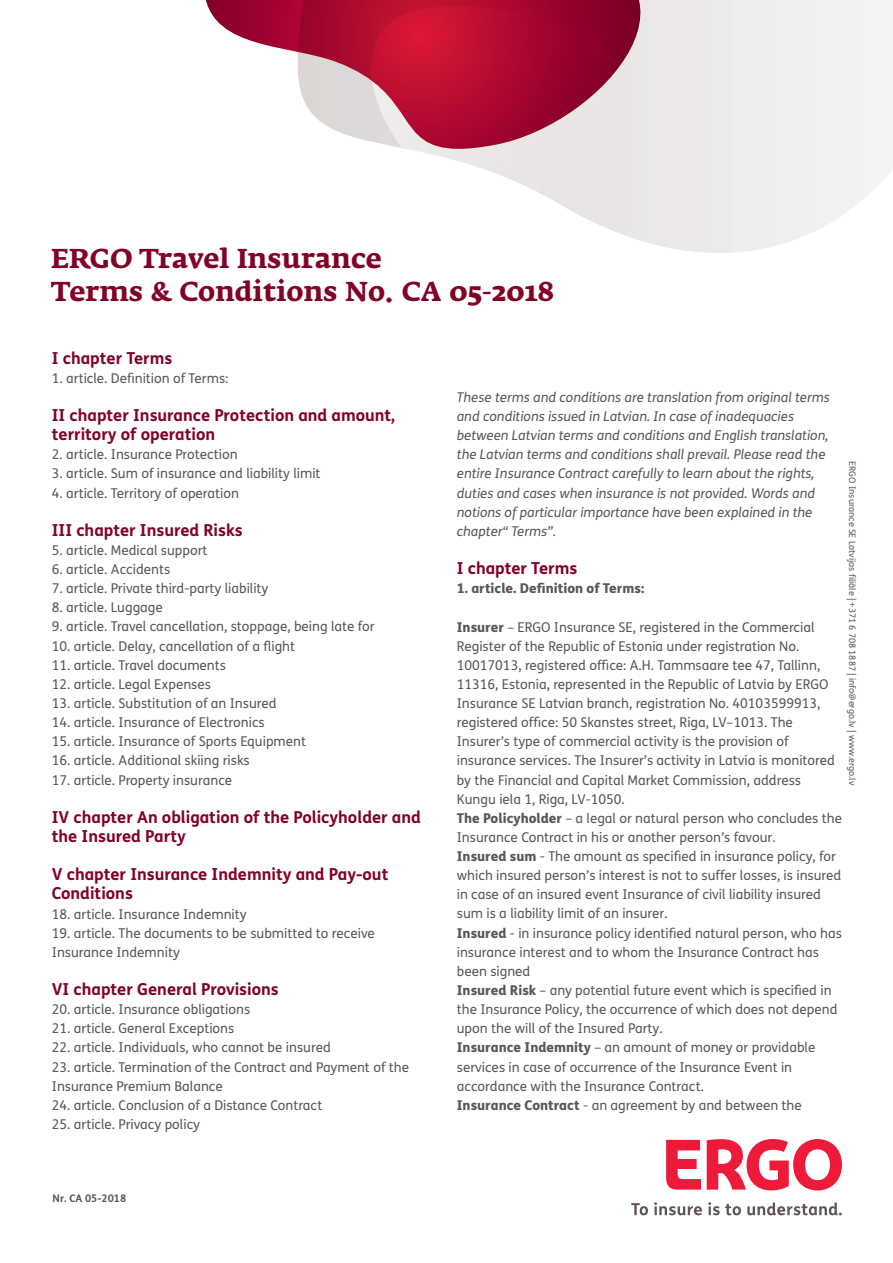
<style>
.page{position:relative;width:893px;height:1263px;background:#fff}
.page>*{position:absolute;margin:0;border:0;box-sizing:border-box;transform-origin:0 0}
.t1{font:700 27px/33.5px "Fedra Serif A Pro";color:#820126}
.t2{font:700 16.5px/19.2px "FS Me";color:#820126}
.t3{font:13.5px/19.2px "FS Me";color:#57585a}
.t4{font:italic 13.5px/19.2px "FS Me";color:#57585a}
.t5{font:800 13.5px "FS Me";color:#57585a}
.t6{font:700 10.5px "FS Me";color:#57585a}
.t7{font:9px "FS Me";color:#57585a}
.s1{font-weight:800}
</style>
<div class="page">
<svg style="left:652px;top:0;width:241px;height:253px"></svg>
<svg style="left:409px;top:0;width:243px;height:244px"></svg>
<svg style="left:206px;top:0;width:436px;height:149px"></svg>
<svg style="left:631px;top:1203px;width:17px;height:12px"></svg>
<svg style="left:654px;top:1202px;width:48px;height:13px"></svg>
<svg style="left:708px;top:1202px;width:33px;height:13px"></svg>
<svg style="left:747px;top:1202px;width:95px;height:13px"></svg>
<svg style="left:707px;top:1139px;width:135px;height:51px"></svg>
<svg style="left:666px;top:1140px;width:35px;height:49px"></svg>
<h1 class="t1" style="left:51px;top:241px;width:504px">ERGO Travel Insurance<br>Terms &amp; Conditions No. CA 05-2018</h1>
<p class="t2" style="left:52px;top:347px;width:122px">I chapter Terms</p>
<p class="t3" style="left:52px;top:368px;width:178px">1. article. Definition of Terms:</p>
<p class="t2" style="left:52px;top:405px;width:345px">II chapter Insurance Protection and amount, territory of operation</p>
<p class="t3" style="left:52px;top:445px;width:187px">2. article. Insurance Protection</p>
<p class="t3" style="left:52px;top:464px;width:270px">3. article. Sum of insurance and liability limit</p>
<p class="t3" style="left:52px;top:483px;width:189px">4. article. Territory of operation</p>
<p class="t2" style="left:52px;top:519px;width:192px">III chapter Insured Risks</p>
<p class="t3" style="left:52px;top:540px;width:157px">5. article. Medical support</p>
<p class="t3" style="left:52px;top:559px;width:120px">6. article. Accidents</p>
<p class="t3" style="left:52px;top:579px;width:218px">7. article. Private third-party liability</p>
<p class="t3" style="left:52px;top:598px;width:112px">8. article. Luggage</p>
<p class="t3" style="left:52px;top:617px;width:324px">9. article. Travel cancellation, stoppage, being late for</p>
<p class="t3" style="left:52px;top:636px;width:245px">10. article. Delay, cancellation of a flight</p>
<p class="t3" style="left:52px;top:655px;width:176px">11. article. Travel documents</p>
<p class="t3" style="left:52px;top:674px;width:161px">12. article. Legal Expenses</p>
<p class="t3" style="left:52px;top:693px;width:226px">13. article. Substitution of an Insured</p>
<p class="t3" style="left:52px;top:712px;width:214px">14. article. Insurance of Electronics</p>
<p class="t3" style="left:52px;top:732px;width:256px">15. article. Insurance of Sports Equipment</p>
<p class="t3" style="left:52px;top:751px;width:199px">16. article. Additional skiing risks</p>
<p class="t3" style="left:52px;top:770px;width:182px">17. article. Property insurance</p>
<p class="t2" style="left:52px;top:806px;width:371px">IV chapter An obligation of the Policyholder and the Insured Party</p>
<p class="t2" style="left:52px;top:864px;width:338px">V chapter Insurance Indemnity and Pay-out<br>Conditions</p>
<p class="t3" style="left:52px;top:904px;width:196px">18. article. Insurance Indemnity</p>
<p class="t3" style="left:52px;top:923px;width:324px">19. article. The documents to be submitted to receive<br>Insurance Indemnity</p>
<p class="t2" style="left:52px;top:979px;width:228px">VI chapter General Provisions</p>
<p class="t3" style="left:52px;top:999px;width:200px">20. article. Insurance obligations</p>
<p class="t3" style="left:52px;top:1019px;width:184px">21. article. General Exceptions</p>
<p class="t3" style="left:52px;top:1038px;width:280px">22. article. Individuals, who cannot be insured</p>
<p class="t3" style="left:52px;top:1057px;width:359px">23. article. Termination of the Contract and Payment of the<br>Insurance Premium Balance</p>
<p class="t3" style="left:52px;top:1095px;width:272px">24. article. Conclusion of a Distance Contract</p>
<p class="t3" style="left:52px;top:1114px;width:150px">25. article. Privacy policy</p>
<p class="t6" style="left:53px;top:1190px;width:75px">Nr. CA 05-2018</p>
<p class="t4" style="left:457px;top:387px;width:375px">These terms and conditions are translation from original terms and conditions issued in Latvian. In case of inadequacies between Latvian terms and conditions and English translation, the Latvian terms and conditions shall prevail. Please read the entire Insurance Contract carefully to learn about the rights, duties and cases when insurance is not provided. Words and notions of particular importance have been explained in the chapter“ Terms”.</p>
<p class="t2" style="left:457px;top:558px;width:122px">I chapter Terms</p>
<p class="t5" style="left:457px;top:578px;width:189px">1. article. Definition of Terms:</p>
<p class="t3" style="left:457px;top:617px;width:387px"><span class="s1">Insurer</span> – ERGO Insurance SE, registered in the Commercial Register of the Republic of Estonia under registration No.<br>10017013, registered office: A.H. Tammsaare tee 47, Tallinn, 11316, Estonia, represented in the Republic of Latvia by ERGO Insurance SE Latvian branch, registration No. 40103599913, registered office: 50 Skanstes street, Riga, LV–1013. The Insurer’s type of commercial activity is the provision of insurance services. The Insurer’s activity in Latvia is monitored by the Financial and Capital Market Commission, address Kungu iela 1, Riga, LV-1050.<br><span class="s1">The Policyholder</span> – a legal or natural person who concludes the Insurance Contract in his or another person’s favour.<br><span class="s1">Insured sum</span> - The amount as specified in insurance policy, for which insured person’s interest is not to suffer losses, is insured in case of an insured event Insurance of civil liability insured sum is a liability limit of an insurer.<br><span class="s1">Insured</span> - in insurance policy identified natural person, who has insurance interest and to whom the Insurance Contract has been signed<br><span class="s1">Insured Risk</span> – any potential future event which is specified in the Insurance Policy, the occurrence of which does not depend upon the will of the Insured Party.<br><span class="s1">Insurance Indemnity</span> – an amount of money or providable services in case of occurrence of the Insurance Event in accordance with the Insurance Contract.<br><span class="s1">Insurance Contract</span> - an agreement by and between the</p>
<p class="t7" style="left:858px;top:461px;width:325px;rotate:90deg">ERGO Insurance SE Latvijas filiāle | +371 6 708 1887 | info@ergo.lv | www.ergo.lv</p>
</div>
